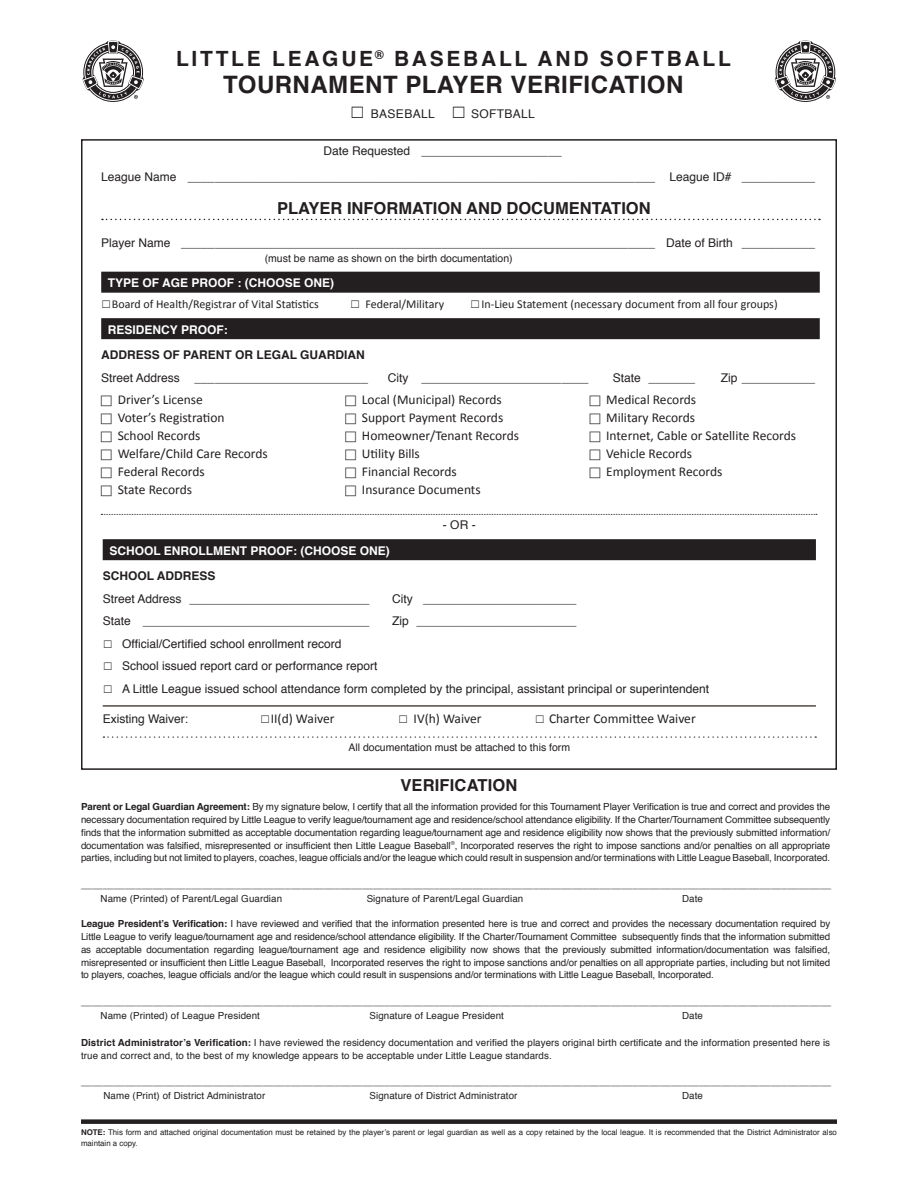
<style>
.page{position:relative;width:918px;height:1188px;background:#fff}
.page>*{position:absolute;margin:0;border:0;box-sizing:border-box;transform-origin:0 0}
.t1{font:700 24px "Helvetica";letter-spacing:.02em;color:#231f20}
.t2{font:700 21px "Helvetica";letter-spacing:.13em;color:#231f20}
.Black_Highlight_-_Pr{font:700 16.5px "Helvetica";color:#231f20}
.Legal_Copy{font:700 16.5px "Helvetica";letter-spacing:.01em;color:#231f20}
.Bottom_-_Exisiting_W{font:13.5px "Calibri";color:#231f20}
.Parent_Name_and_Cell{font:12px "Helvetica";color:#231f20}
.Parent_Name_and_Cell-2{font:12px "Calibri";color:#231f20}
.Black_Highlight{font:700 12px "Helvetica";color:#fff}
.Helvetica{font:700 12px "Helvetica";color:#231f20}
.Helvetica-2{font:12px "Helvetica";color:#231f20}
.Helvetica-3{font:12px "Helvetica";letter-spacing:.03em;color:#231f20}
.Bottom_-_Exisiting_W-2{font:12px "Helvetica";color:#231f20}
.Parent_Name_and_Cell-3{font:10.5px "Helvetica";color:#231f20}
.Documentation_-_Disc{font:10.5px "Helvetica";color:#231f20}
.Legal_Copy-2{font:9.75px/12.8px "Helvetica";letter-spacing:.01em;color:#231f20;text-align:justify}
.Signature_Line{font:9.75px "Helvetica";letter-spacing:.01em;color:#231f20}
.Disclaimer{font:7.8px/10.5px "Helvetica";color:#221e1f}
.s1{font-weight:700}
</style>
<div class="page">
<svg style="left:82px;top:40px;width:62px;height:62px"></svg>
<div style="left:81px;top:1119px;width:756px;height:5px;background:#231f20"></div>
<svg style="left:774px;top:40px;width:62px;height:62px"></svg>
<svg style="left:102px;top:219px;width:718px;height:1px"></svg>
<div style="left:101px;top:272px;width:719px;height:21px;background:#231f20"></div>
<div style="left:101px;top:318px;width:719px;height:21px;background:#231f20"></div>
<div style="left:103px;top:539px;width:713px;height:21px;background:#231f20"></div>
<hr style="left:103px;top:705px;width:713px;height:2px;background:#524a47">
<svg style="left:103px;top:736px;width:713px;height:2px"></svg>
<svg style="left:101px;top:514px;width:716px;height:1px"></svg>
<p class="t2" style="left:176px;top:41px;width:556px">LITTLE LEAGUE<sup>®</sup> BASEBALL AND SOFTBALL</p>
<p class="t1" style="left:223px;top:65px;width:462px">TOURNAMENT PLAYER VERIFICATION</p>
<p class="Helvetica-3" style="left:350px;top:105px;width:187px">□ BASEBALL □ SOFTBALL</p>
<p class="Helvetica-2" style="left:324px;top:142px;width:240px">Date Requested _____________________</p>
<p class="Parent_Name_and_Cell" style="left:101px;top:167px;width:716px">League Name ______________________________________________________________________ League ID# ___________</p>
<p class="Black_Highlight_-_Pr" style="left:277px;top:195px;width:375px">PLAYER INFORMATION AND DOCUMENTATION</p>
<p class="Parent_Name_and_Cell" style="left:101px;top:233px;width:716px">Player Name _______________________________________________________________________ Date of Birth ___________</p>
<p class="Parent_Name_and_Cell-3" style="left:265px;top:250px;width:250px">(must be name as shown on the birth documentation)</p>
<p class="Black_Highlight" style="left:108px;top:273px;width:228px">TYPE OF AGE PROOF : (CHOOSE ONE)</p>
<p class="Parent_Name_and_Cell-2" style="left:101px;top:297px;width:219px">□ Board of Health/Registrar of Vital Statistics</p>
<p class="Parent_Name_and_Cell-2" style="left:350px;top:297px;width:95px">□ Federal/Military</p>
<p class="Parent_Name_and_Cell-2" style="left:470px;top:297px;width:309px">□ In-Lieu Statement (necessary document from all four groups)</p>
<p class="Black_Highlight" style="left:108px;top:320px;width:121px">RESIDENCY PROOF:</p>
<p class="Helvetica" style="left:101px;top:345px;width:265px">ADDRESS OF PARENT OR LEGAL GUARDIAN</p>
<p class="Parent_Name_and_Cell" style="left:101px;top:368px;width:268px">Street Address __________________________</p>
<p class="Parent_Name_and_Cell" style="left:388px;top:368px;width:202px">City _________________________</p>
<p class="Parent_Name_and_Cell" style="left:613px;top:368px;width:84px">State _______</p>
<p class="Parent_Name_and_Cell" style="left:721px;top:368px;width:96px">Zip ___________</p>
<p class="Bottom_-_Exisiting_W" style="left:118px;top:391px;width:87px">Driver’s License</p>
<p class="Bottom_-_Exisiting_W" style="left:118px;top:409px;width:108px">Voter’s Registration</p>
<p class="Bottom_-_Exisiting_W" style="left:118px;top:427px;width:84px">School Records</p>
<p class="Bottom_-_Exisiting_W" style="left:118px;top:445px;width:152px">Welfare/Child Care Records</p>
<p class="Bottom_-_Exisiting_W" style="left:118px;top:463px;width:88px">Federal Records</p>
<p class="Bottom_-_Exisiting_W" style="left:118px;top:481px;width:76px">State Records</p>
<p class="Bottom_-_Exisiting_W" style="left:362px;top:391px;width:141px">Local (Municipal) Records</p>
<p class="Bottom_-_Exisiting_W" style="left:362px;top:409px;width:143px">Support Payment Records</p>
<p class="Bottom_-_Exisiting_W" style="left:362px;top:427px;width:159px">Homeowner/Tenant Records</p>
<p class="Bottom_-_Exisiting_W" style="left:362px;top:445px;width:59px">Utility Bills</p>
<p class="Bottom_-_Exisiting_W" style="left:362px;top:463px;width:96px">Financial Records</p>
<p class="Bottom_-_Exisiting_W" style="left:362px;top:481px;width:120px">Insurance Documents</p>
<p class="Bottom_-_Exisiting_W" style="left:606px;top:391px;width:92px">Medical Records</p>
<p class="Bottom_-_Exisiting_W" style="left:606px;top:409px;width:91px">Military Records</p>
<p class="Bottom_-_Exisiting_W" style="left:606px;top:427px;width:191px">Internet, Cable or Satellite Records</p>
<p class="Bottom_-_Exisiting_W" style="left:606px;top:445px;width:87px">Vehicle Records</p>
<p class="Bottom_-_Exisiting_W" style="left:606px;top:463px;width:118px">Employment Records</p>
<p class="Parent_Name_and_Cell" style="left:443px;top:516px;width:34px">- OR -</p>
<p class="Black_Highlight" style="left:109px;top:541px;width:282px">SCHOOL ENROLLMENT PROOF: (CHOOSE ONE)</p>
<p class="Helvetica" style="left:103px;top:566px;width:114px">SCHOOL ADDRESS</p>
<p class="Parent_Name_and_Cell" style="left:103px;top:589px;width:268px">Street Address ___________________________</p>
<p class="Parent_Name_and_Cell" style="left:392px;top:589px;width:186px">City _______________________</p>
<p class="Parent_Name_and_Cell" style="left:103px;top:612px;width:268px">State __________________________________</p>
<p class="Parent_Name_and_Cell" style="left:392px;top:612px;width:186px">Zip ________________________</p>
<p class="Parent_Name_and_Cell" style="left:103px;top:634px;width:240px">□ Official/Certified school enrollment record</p>
<p class="Parent_Name_and_Cell" style="left:103px;top:657px;width:276px">□ School issued report card or performance report</p>
<p class="Parent_Name_and_Cell" style="left:103px;top:679px;width:608px">□ A Little League issued school attendance form completed by the principal, assistant principal or superintendent</p>
<p class="Bottom_-_Exisiting_W-2" style="left:103px;top:709px;width:87px">Existing Waiver:</p>
<p class="Bottom_-_Exisiting_W" style="left:260px;top:710px;width:76px">□ II(d) Waiver</p>
<p class="Bottom_-_Exisiting_W" style="left:398px;top:710px;width:85px">□ IV(h) Waiver</p>
<p class="Bottom_-_Exisiting_W" style="left:535px;top:710px;width:163px">□ Charter Committee Waiver</p>
<p class="Documentation_-_Disc" style="left:348px;top:740px;width:223px">All documentation must be attached to this form</p>
<p class="Legal_Copy" style="left:400px;top:772px;width:119px">VERIFICATION</p>
<p class="Legal_Copy-2" style="left:81px;top:801px;width:751px"><span class="s1">Parent or Legal Guardian Agreement:</span> By my signature below, I certify that all the information provided for this Tournament Player Verification is true and correct and provides the necessary documentation required by Little League to verify league/tournament age and residence/school attendance eligibility. If the Charter/Tournament Committee subsequently finds that the information submitted as acceptable documentation regarding league/tournament age and residence eligibility now shows that the previously submitted information/ documentation was falsified, misrepresented or insufficient then Little League Baseball<sup>®</sup>, Incorporated reserves the right to impose sanctions and/or penalties on all appropriate parties, including but not limited to players, coaches, league officials and/or the league which could result in suspension and/or terminations with Little League Baseball, Incorporated.</p>
<p class="Signature_Line" style="left:81px;top:877px;width:752px">________________________________________________________________________________________________________________________________________</p>
<p class="Signature_Line" style="left:101px;top:891px;width:183px">Name (Printed) of Parent/Legal Guardian</p>
<p class="Signature_Line" style="left:367px;top:891px;width:158px">Signature of Parent/Legal Guardian</p>
<p class="Signature_Line" style="left:682px;top:891px;width:22px">Date</p>
<p class="Legal_Copy-2" style="left:81px;top:918px;width:751px"><span class="s1">League President’s Verification:</span> I have reviewed and verified that the information presented here is true and correct and provides the necessary documentation required by Little League to verify league/tournament age and residence/school attendance eligibility. If the Charter/Tournament Committee subsequently finds that the information submitted as acceptable documentation regarding league/tournament age and residence eligibility now shows that the previously submitted information/documentation was falsified, misrepresented or insufficient then Little League Baseball, Incorporated reserves the right to impose sanctions and/or penalties on all appropriate parties, including but not limited to players, coaches, league officials and/or the league which could result in suspensions and/or terminations with Little League Baseball, Incorporated.</p>
<p class="Signature_Line" style="left:81px;top:994px;width:752px">________________________________________________________________________________________________________________________________________</p>
<p class="Signature_Line" style="left:101px;top:1008px;width:161px">Name (Printed) of League President</p>
<p class="Signature_Line" style="left:370px;top:1008px;width:136px">Signature of League President</p>
<p class="Signature_Line" style="left:682px;top:1008px;width:22px">Date</p>
<p class="Legal_Copy-2" style="left:81px;top:1036px;width:751px"><span class="s1">District Administrator’s Verification:</span> I have reviewed the residency documentation and verified the players original birth certificate and the information presented here is true and correct and, to the best of my knowledge appears to be acceptable under Little League standards.</p>
<p class="Signature_Line" style="left:81px;top:1074px;width:752px">________________________________________________________________________________________________________________________________________</p>
<p class="Signature_Line" style="left:103px;top:1088px;width:163px">Name (Print) of District Administrator</p>
<p class="Signature_Line" style="left:370px;top:1088px;width:149px">Signature of District Administrator</p>
<p class="Signature_Line" style="left:682px;top:1088px;width:22px">Date</p>
<p class="Disclaimer" style="left:81px;top:1127px;width:757px"><span class="s1">NOTE:</span> This form and attached original documentation must be retained by the player’s parent or legal guardian as well as a copy retained by the local league. It is recommended that the District Administrator also maintain a copy.</p>
</div>
